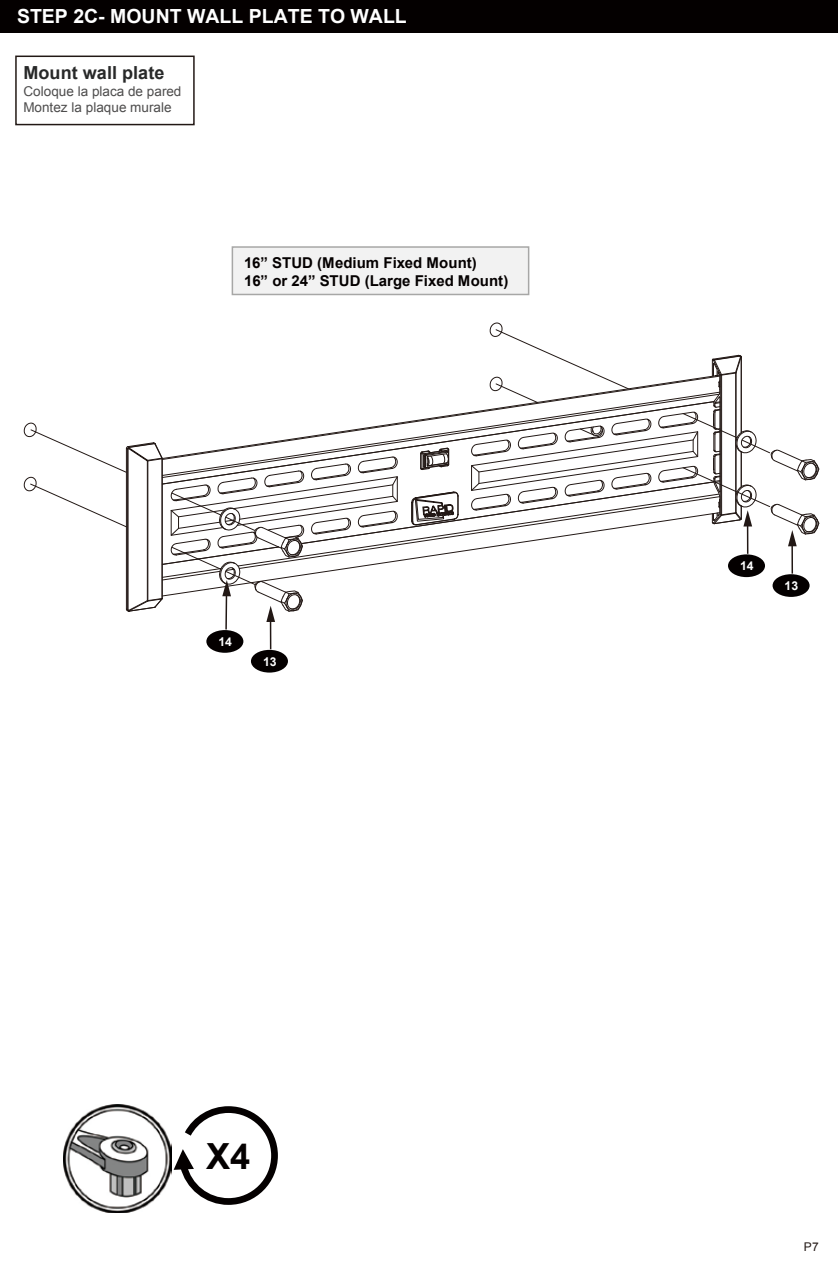
<style>
.page{position:relative;width:838px;height:1272px;background:#fff}
.page>*{position:absolute;margin:0;border:0;box-sizing:border-box;transform-origin:0 0}
.t1{font:700 36px "Arial";color:#040000}
.t2{font:700 19.5px "Arial";color:#fff}
.t3{font:700 18px "Arial";color:#282929}
.t4{font:700 15px/18px "Arial";letter-spacing:.005em;color:#040000}
.t5{font:13.5px/16px "Arial";letter-spacing:.005em;color:#4e4d4d}
.t6{font:700 12.15px "Arial";color:#fff}
.t7{font:12px "Arial";color:#221815}
</style>
<div class="page">
<div style="left:0;top:0;width:838px;height:32px;background:#040000"></div>
<img style="left:64px;top:1104px;width:108px;height:108px">
<svg style="left:173px;top:1106px;width:105px;height:99px"></svg>
<div style="left:15px;top:56px;width:180px;height:69px;border:2px solid #221815"></div>
<div style="left:232px;top:247px;width:297px;height:47px;background:#f2f2f2"></div>
<div style="left:232px;top:246px;width:297px;height:49px;border:2px solid #a7a7a6"></div>
<hr style="left:270px;top:619px;width:1px;height:30px;background:#221815">
<div style="left:251px;top:650px;width:37px;height:22px;background:#040000;border-radius:50%"></div>
<hr style="left:225px;top:593px;width:2px;height:36px;background:#221815">
<div style="left:206px;top:630px;width:37px;height:22px;background:#040000;border-radius:50%"></div>
<svg style="left:24px;top:322px;width:796px;height:300px"></svg>
<h2 class="t2" style="left:17px;top:4px;width:391px">STEP 2C- MOUNT WALL PLATE TO WALL</h2>
<p class="t3" style="left:24px;top:60px;width:142px">Mount wall plate</p>
<p class="t5" style="left:23px;top:83px;width:159px">Coloque la placa de pared<br>Montez la plaque murale</p>
<p class="t4" style="left:244px;top:254px;width:266px">16” STUD (Medium Fixed Mount)<br>16” or 24” STUD (Large Fixed Mount)</p>
<p class="t6" style="left:218px;top:633px;width:15px">14</p>
<p class="t6" style="left:263px;top:653px;width:15px">13</p>
<h1 class="t1" style="left:206px;top:1131px;width:46px">X4</h1>
<p class="t6" style="left:740px;top:558px;width:15px">14</p>
<p class="t6" style="left:784px;top:577px;width:15px">13</p>
<p class="t7" style="left:804px;top:1239px;width:16px">P7</p>
</div>
